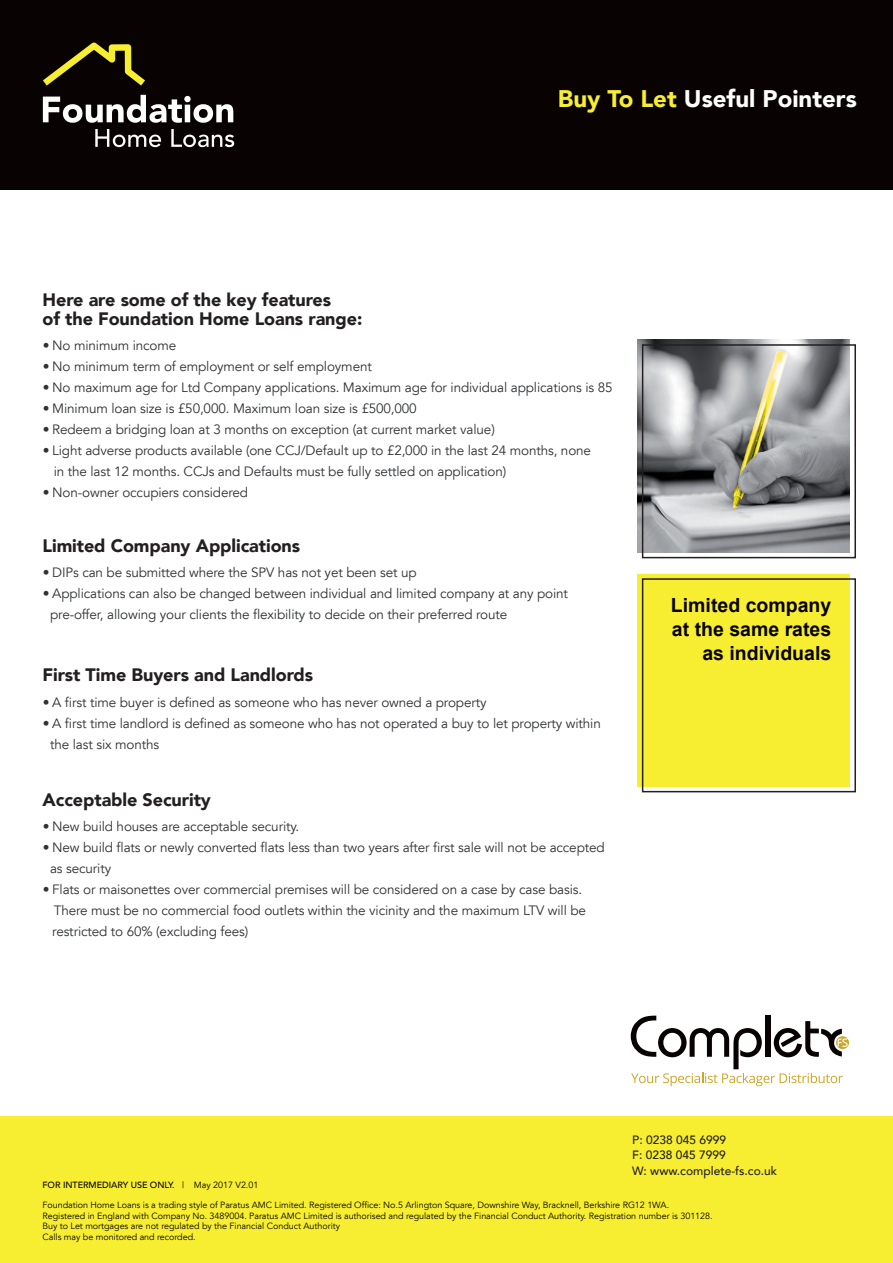
<style>
.page{position:relative;width:893px;height:1263px;background:#fff}
.page>*{position:absolute;margin:0;border:0;box-sizing:border-box;transform-origin:0 0}
.page_heading{font:900 24px "Avenir LT";color:#fff}
.facts{font:700 19.5px/24px "Arial";color:#080302;text-align:right}
.paragraph_heading{font:900 18px/19.5px "Avenir LT";letter-spacing:-.005em;color:#231f20}
.t1{font:13.5px/21px "Avenir LT";letter-spacing:-.01em;color:#2f3134}
.contact_box{font:500 12px/15px "Avenir LT";color:#231f20}
.bottom_legal{font:9px/10.5px "Avenir LT";letter-spacing:-.005em;color:#080302}
.bottom_legal-2{font:500 9px "Avenir LT";letter-spacing:-.005em;color:#080302}
.s1{color:#f7ee32}
.s2{font-weight:400}
</style>
<div class="page">
<div style="left:0;top:1116px;width:893px;height:147px;background:#f7ee32"></div>
<div style="left:0;top:0;width:893px;height:190px;background:#080302"></div>
<svg style="left:43px;top:95px;width:190px;height:28px"></svg>
<svg style="left:95px;top:129px;width:66px;height:18px"></svg>
<svg style="left:171px;top:129px;width:63px;height:18px"></svg>
<svg style="left:43px;top:42px;width:102px;height:44px"></svg>
<img style="left:637px;top:340px;width:213px;height:212px">
<div style="left:637px;top:574px;width:213px;height:212px;background:#f7ee32"></div>
<div style="left:642px;top:578px;width:214px;height:214px;border:2px solid #231f20"></div>
<div style="left:642px;top:344px;width:214px;height:214px;border:2px solid #231f20"></div>
<svg style="left:631px;top:1016px;width:218px;height:70px"></svg>
<p class="paragraph_heading" style="left:43px;top:290px;width:321px">Here are some of the key features<br>of the Foundation Home Loans range:</p>
<p class="page_heading" style="left:558px;top:84px;width:301px"><span class="s1">Buy To Let</span> Useful Pointers</p>
<p class="t1" style="left:43px;top:335px;width:135px">• No minimum income</p>
<p class="t1" style="left:43px;top:356px;width:330px">• No minimum term of employment or self employment</p>
<p class="t1" style="left:43px;top:377px;width:571px">• No maximum age for Ltd Company applications. Maximum age for individual applications is 85</p>
<p class="t1" style="left:43px;top:398px;width:375px">• Minimum loan size is £50,000. Maximum loan size is £500,000</p>
<p class="t1" style="left:43px;top:419px;width:453px">• Redeem a bridging loan at 3 months on exception (at current market value)</p>
<p class="t1" style="left:54px;top:440px;width:539px;text-indent:-11px">• Light adverse products available (one CCJ/Default up to £2,000 in the last 24 months, none in the last 12 months. CCJs and Defaults must be fully settled on application)</p>
<p class="t1" style="left:43px;top:482px;width:207px">• Non-owner occupiers considered</p>
<p class="paragraph_heading" style="left:43px;top:535px;width:259px">Limited Company Applications</p>
<p class="t1" style="left:43px;top:562px;width:375px">• DIPs can be submitted where the SPV has not yet been set up</p>
<p class="t1" style="left:50px;top:583px;width:519px;text-indent:-7px">• Applications can also be changed between individual and limited company at any point pre-offer, allowing your clients the flexibility to decide on their preferred route</p>
<p class="paragraph_heading" style="left:43px;top:665px;width:272px">First Time Buyers and Landlords</p>
<p class="t1" style="left:43px;top:692px;width:445px">• A first time buyer is defined as someone who has never owned a property</p>
<p class="t1" style="left:50px;top:713px;width:552px;text-indent:-7px">• A first time landlord is defined as someone who has not operated a buy to let property within the last six months</p>
<p class="paragraph_heading" style="left:43px;top:789px;width:170px">Acceptable Security</p>
<p class="t1" style="left:43px;top:816px;width:258px">• New build houses are acceptable security.</p>
<p class="t1" style="left:50px;top:837px;width:556px;text-indent:-7px">• New build flats or newly converted flats less than two years after first sale will not be accepted as security</p>
<p class="t1" style="left:52px;top:879px;width:535px;text-indent:-9px">• Flats or maisonettes over commercial premises will be considered on a case by case basis.<br>There must be no commercial food outlets within the vicinity and the maximum LTV will be restricted to 60% (excluding fees)</p>
<p class="facts" style="left:671px;top:594px;width:162px">Limited company at the same rates as individuals</p>
<p class="contact_box" style="left:653px;top:1133px;width:75px">344 770 8032</p>
<p class="contact_box" style="left:652px;top:1148px;width:75px">344 770 8022</p>
<p class="contact_box" style="left:680px;top:1163px;width:152px">foundationhomeloans.co.uk</p>
<p class="bottom_legal" style="left:43px;top:1200px;width:672px">Foundation Home Loans is a trading style of Paratus AMC Limited. Registered Office: No.5 Arlington Square, Downshire Way, Bracknell, Berkshire RG12 1WA.<br>Registered in England with Company No. 3489004. Paratus AMC Limited is authorised and regulated by the Financial Conduct Authority. Registration number is 301128.</p>
<p class="bottom_legal" style="left:43px;top:1221px;width:299px">Buy to Let mortgages are not regulated by the Financial Conduct Authority</p>
<p class="bottom_legal" style="left:43px;top:1231px;width:155px">Calls may be monitored and recorded.</p>
<p class="contact_box" style="left:632px;top:1133px;width:146px">P: 0238 045 6999<br>F: 0238 045 7999<br>W: www.complete-fs.co.uk</p>
<p class="bottom_legal-2" style="left:43px;top:1180px;width:217px">FOR INTERMEDIARY USE ONLY. <span class="s2">| May 2017 V2.01</span></p>
</div>
